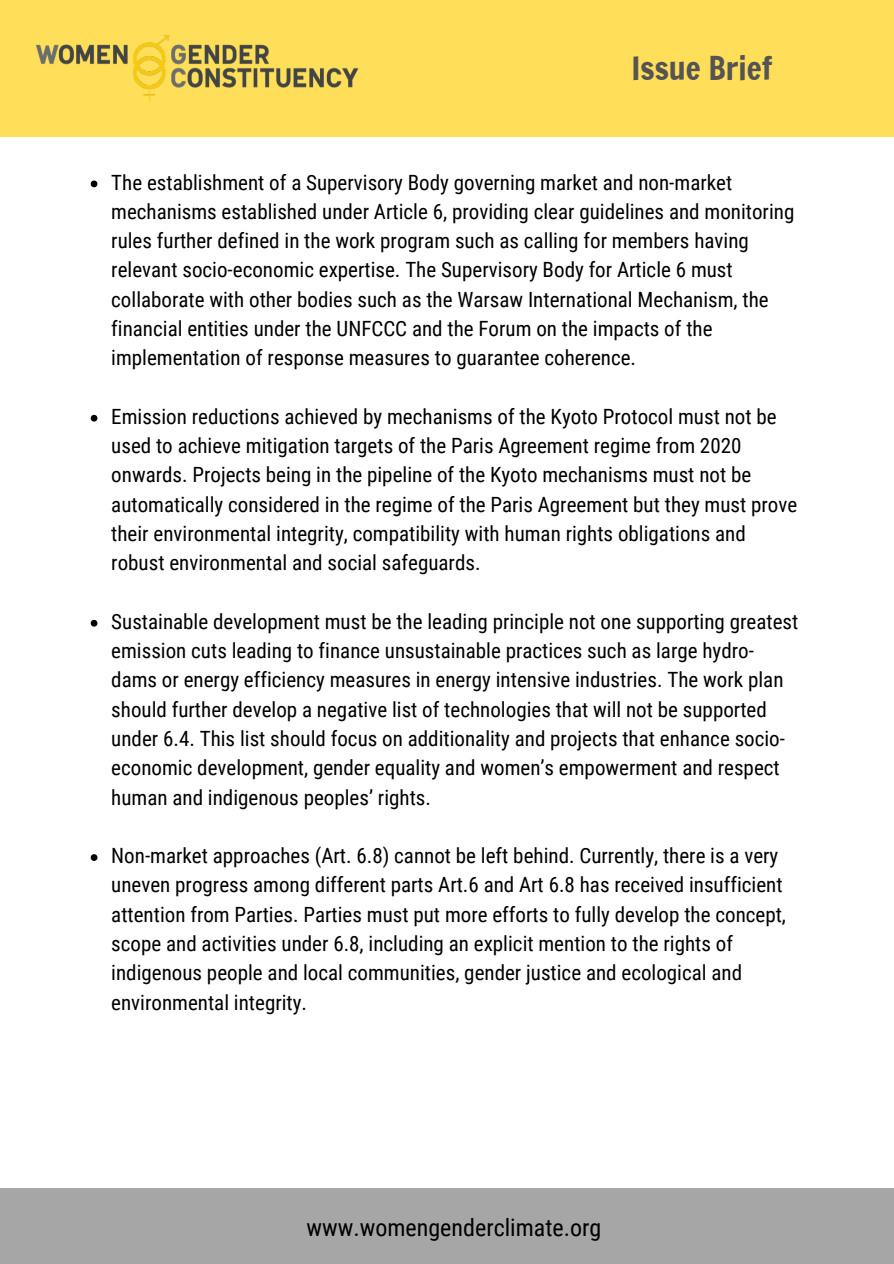
<style>
.page{position:relative;width:894px;height:1264px;background:#fff}
.page>*{position:absolute;margin:0;border:0;box-sizing:border-box;transform-origin:0 0}
.t1{font:31.5px "Francois One";color:#545454}
.t2{font:24px "Roboto Condensed";color:#000}
.t3{font:21px/29.2px "Roboto Condensed";color:#000}
</style>
<div class="page">
<div style="left:0;top:0;width:893px;height:136px;background:#ffde59"></div>
<div style="left:0;top:1188px;width:893px;height:75px;background:#a6a6a6"></div>
<img style="left:36px;top:34px;width:323px;height:68px">
<svg style="left:91px;top:180px;width:6px;height:7px"></svg>
<svg style="left:91px;top:415px;width:6px;height:6px"></svg>
<svg style="left:91px;top:620px;width:6px;height:6px"></svg>
<svg style="left:91px;top:854px;width:6px;height:7px"></svg>
<h1 class="t1" style="left:631px;top:46px;width:142px">Issue Brief</h1>
<p class="t3" style="left:111px;top:168px;width:684px">The establishment of a Supervisory Body governing market and non-market mechanisms established under Article 6, providing clear guidelines and monitoring rules further defined in the work program such as calling for members having relevant socio-economic expertise. The Supervisory Body for Article 6 must collaborate with other bodies such as the Warsaw International Mechanism, the financial entities under the UNFCCC and the Forum on the impacts of the implementation of response measures to guarantee coherence.</p>
<p class="t3" style="left:111px;top:402px;width:687px">Emission reductions achieved by mechanisms of the Kyoto Protocol must not be used to achieve mitigation targets of the Paris Agreement regime from 2020 onwards. Projects being in the pipeline of the Kyoto mechanisms must not be automatically considered in the regime of the Paris Agreement but they must prove their environmental integrity, compatibility with human rights obligations and robust environmental and social safeguards.</p>
<p class="t3" style="left:111px;top:607px;width:688px">Sustainable development must be the leading principle not one supporting greatest emission cuts leading to finance unsustainable practices such as large hydro&shy;dams or energy efficiency measures in energy intensive industries. The work plan should further develop a negative list of technologies that will not be supported under 6.4. This list should focus on additionality and projects that enhance socio&shy;economic development, gender equality and women’s empowerment and respect human and indigenous peoples’ rights.</p>
<p class="t3" style="left:111px;top:841px;width:676px">Non-market approaches (Art. 6.8) cannot be left behind. Currently, there is a very uneven progress among different parts Art.6 and Art 6.8 has received insufficient attention from Parties. Parties must put more efforts to fully develop the concept, scope and activities under 6.8, including an explicit mention to the rights of indigenous people and local communities, gender justice and ecological and environmental integrity.</p>
<p class="t2" style="left:306px;top:1213px;width:296px">www.womengenderclimate.org</p>
</div>
